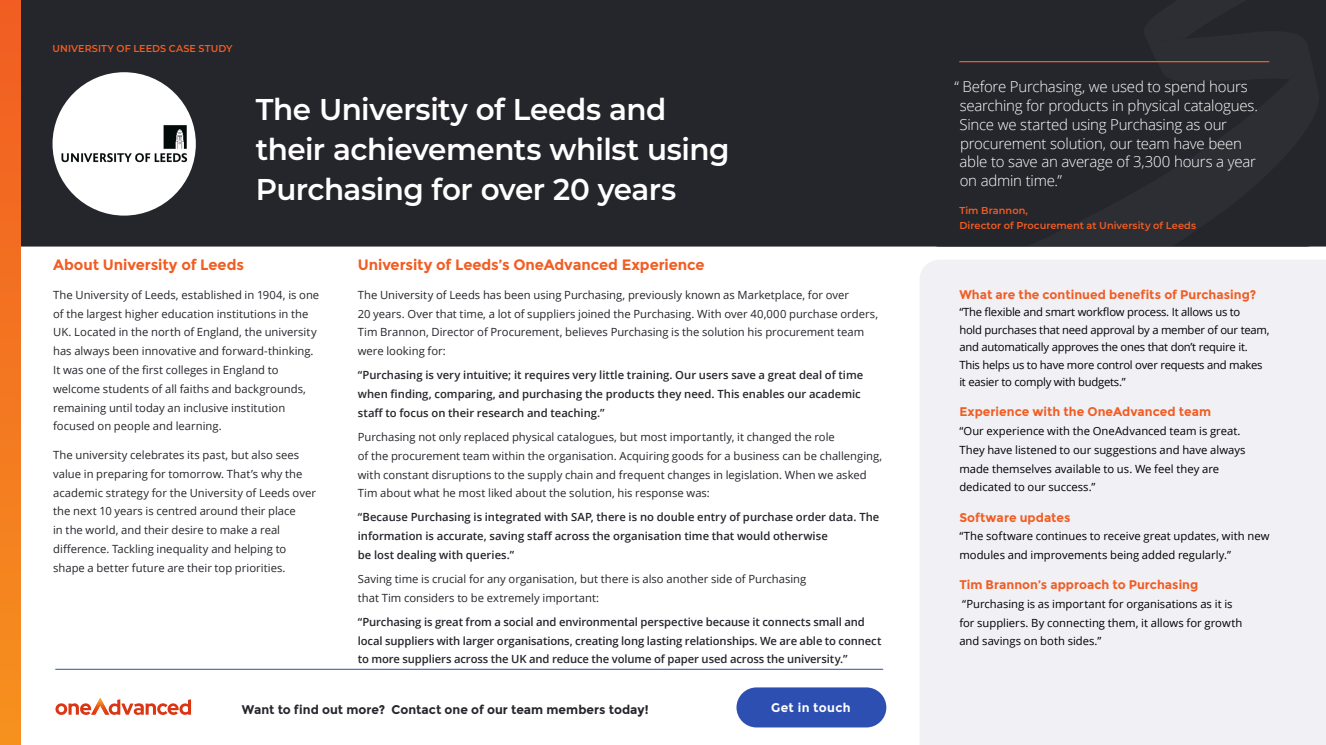
<style>
.page{position:relative;width:1326px;height:745px;background:#fff}
.page>*{position:absolute;margin:0;border:0;box-sizing:border-box;transform-origin:0 0}
.t1{font:600 30px/40px "Montserrat";letter-spacing:-.015em;color:#fff}
.t2{font:300 15px/18.8px "Open Sans";letter-spacing:-.015em;color:#fff}
.t3{font:700 15px "Montserrat";letter-spacing:-.005em;color:#f15d22}
.t4{font:700 12.5px "Montserrat";letter-spacing:.005em;color:#f15d22}
.t5{font:700 12.5px "Montserrat";letter-spacing:.005em;color:#25252c}
.t6{font:700 12.5px "Montserrat";letter-spacing:.03em;color:#fff}
.t7{font:11.25px/18.8px "Open Sans";color:#25252c}
.t8{font:600 11.25px/18.8px "Open Sans";color:#25252c}
.t9{font:11.25px/18.8px "Open Sans";color:#000}
.t10{font:11.25px/17.5px "Open Sans";letter-spacing:-.02em;color:#020203}
.t11{font:600 10px/15px "Montserrat";letter-spacing:.005em;color:#f15d22}
.t12{font:600 10px "Montserrat";letter-spacing:.005em;color:#f15d22;scale:.96 1}
</style>
<div class="page">
<div style="left:0;top:0;width:1325px;height:246px;background:#25252c;border-radius:20px"></div>
<svg style="left:1142px;top:0;width:183px;height:63px"></svg>
<hr style="left:959px;top:61px;width:310px;height:1px;background:#f15d22">
<div style="left:736px;top:687px;width:150px;height:40px;background:#2d4fb2;border-radius:20px"></div>
<div style="left:0;top:0;width:20px;height:744px;background:linear-gradient(to bottom,#f15c23,#f6901e)"></div>
<div style="left:920px;top:260px;width:405px;height:484px;background:#f0f0f5"></div>
<div style="left:52px;top:72px;width:144px;height:143px;background:#fff;border-radius:50%"></div>
<hr style="left:55px;top:668px;width:828px;height:1px;background:#2d4fb2">
<svg style="left:55px;top:698px;width:136px;height:16px"></svg>
<img style="left:61px;top:125px;width:127px;height:38px">
<p class="t12" style="left:52px;top:41px;width:189px">UNIVERSITY OF LEEDS CASE STUDY</p>
<h1 class="t1" style="left:256px;top:88px;width:475px">The University of Leeds and their achievements whilst using<br>Purchasing for over 20 years</h1>
<h2 class="t3" style="left:53px;top:256px;width:192px">About University of Leeds</h2>
<p class="t7" style="left:53px;top:285px;width:267px">The University of Leeds, established in 1904, is one of the largest higher education institutions in the UK. Located in the north of England, the university has always been innovative and forward-thinking.<br>It was one of the first colleges in England to welcome students of all faiths and backgrounds, remaining until today an inclusive institution focused on people and learning.</p>
<p class="t7" style="left:53px;top:445px;width:264px">The university celebrates its past, but also sees value in preparing for tomorrow. That’s why the academic strategy for the University of Leeds over the next 10 years is centred around their place<br>in the world, and their desire to make a real difference. Tackling inequality and helping to shape a better future are their top priorities.</p>
<h2 class="t3" style="left:358px;top:256px;width:348px">University of Leeds’s OneAdvanced Experience</h2>
<p class="t7" style="left:358px;top:285px;width:522px">The University of Leeds has been using Purchasing, previously known as Marketplace, for over<br>20 years. Over that time, a lot of suppliers joined the Purchasing. With over 40,000 purchase orders, Tim Brannon, Director of Procurement, believes Purchasing is the solution his procurement team were looking for:</p>
<p class="t8" style="left:358px;top:365px;width:507px">“Purchasing is very intuitive; it requires very little training. Our users save a great deal of time when finding, comparing, and purchasing the products they need. This enables our academic staff to focus on their research and teaching.”</p>
<p class="t7" style="left:358px;top:427px;width:526px">Purchasing not only replaced physical catalogues, but most importantly, it changed the role<br>of the procurement team within the organisation. Acquiring goods for a business can be challenging, with constant disruptions to the supply chain and frequent changes in legislation. When we asked Tim about what he most liked about the solution, his response was:</p>
<p class="t8" style="left:358px;top:507px;width:523px">“Because Purchasing is integrated with SAP, there is no double entry of purchase order data. The information is accurate, saving staff across the organisation time that would otherwise<br>be lost dealing with queries.”</p>
<p class="t7" style="left:358px;top:569px;width:450px">Saving time is crucial for any organisation, but there is also another side of Purchasing that Tim considers to be extremely important:</p>
<p class="t8" style="left:358px;top:611px;width:525px">“Purchasing is great from a social and environmental perspective because it connects small and local suppliers with larger organisations, creating long lasting relationships. We are able to connect to more suppliers across the UK and reduce the volume of paper used across the university.”</p>
<p class="t5" style="left:242px;top:701px;width:408px">Want to find out more? Contact one of our team members today!</p>
<p class="t6" style="left:771px;top:700px;width:81px">Get in touch</p>
<h2 class="t2" style="left:959px;top:77px;width:300px;text-indent:-5px">“ Before Purchasing, we used to spend hours searching for products in physical catalogues.<br>Since we started using Purchasing as our procurement solution, our team have been able to save an average of 3,300 hours a year on admin time.”</h2>
<p class="t11" style="left:959px;top:202px;width:238px">Tim Brannon,<br>Director of Procurement at University of Leeds</p>
<p class="t4" style="left:959px;top:287px;width:298px">What are the continued benefits of Purchasing?</p>
<p class="t10" style="left:959px;top:303px;width:312px">“The flexible and smart workflow process. It allows us to<br>hold purchases that need approval by a member of our team, and automatically approves the ones that don’t require it.<br>This helps us to have more control over requests and makes it easier to comply with budgets.”</p>
<p class="t4" style="left:959px;top:404px;width:253px">Experience with the OneAdvanced team</p>
<p class="t9" style="left:959px;top:421px;width:288px">“Our experience with the OneAdvanced team is great.<br>They have listened to our suggestions and have always made themselves available to us. We feel they are dedicated to our success.”</p>
<p class="t4" style="left:959px;top:509px;width:113px">Software updates</p>
<p class="t9" style="left:959px;top:526px;width:312px">“The software continues to receive great updates, with new modules and improvements being added regularly.”</p>
<p class="t4" style="left:959px;top:577px;width:240px">Tim Brannon’s approach to Purchasing</p>
<p class="t9" style="left:959px;top:593px;width:284px">“Purchasing is as important for organisations as it is for suppliers. By connecting them, it allows for growth and savings on both sides.”</p>
</div>
